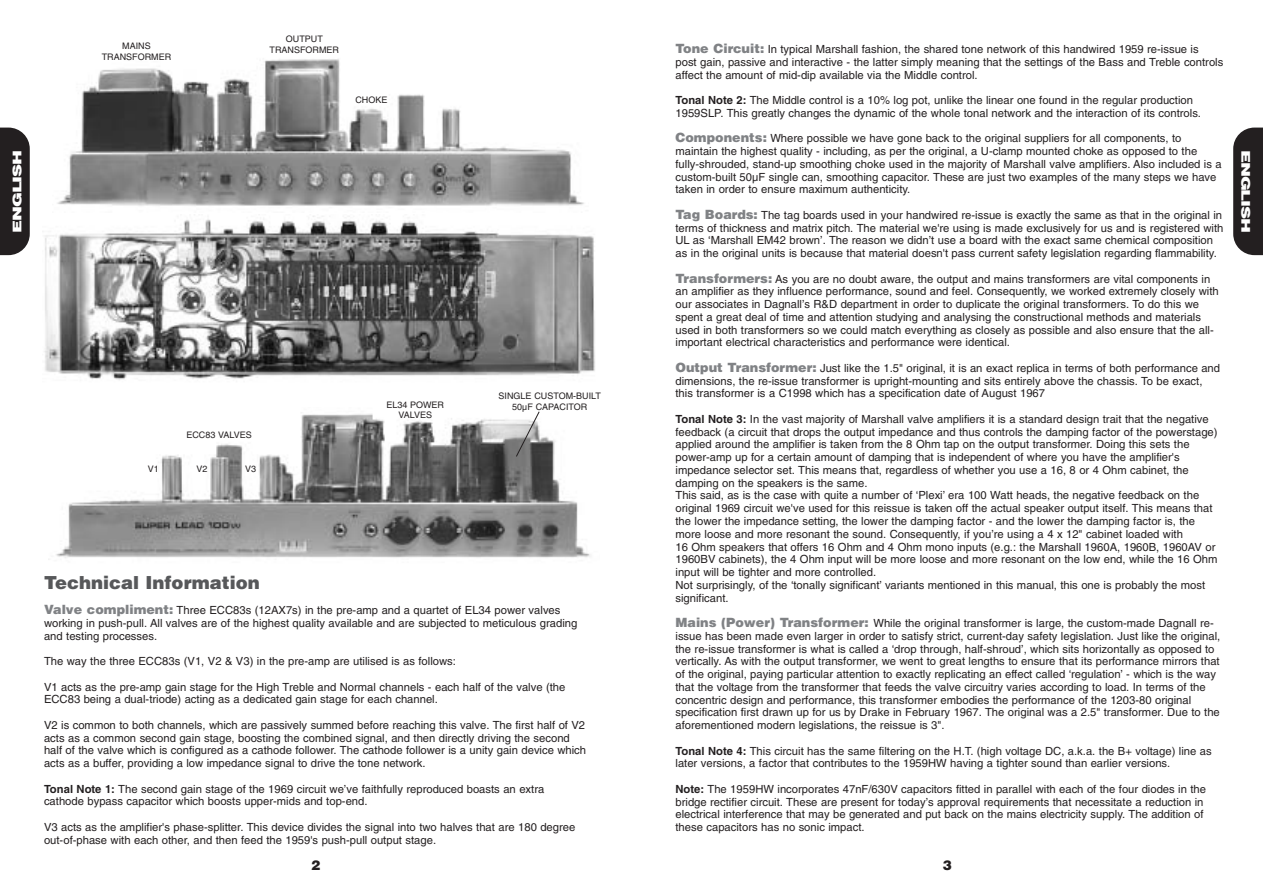
<style>
.page{position:relative;width:1263px;height:893px;background:#fff}
.page>*{position:absolute;margin:0;border:0;box-sizing:border-box;transform-origin:0 0}
.t1{font:900 18px "Helvetica";color:#57585a}
.t2{font:900 13.5px "Helvetica";color:#231f20}
.t3{font:900 12px "Helvetica";letter-spacing:-.065em;color:#fff;scale:1.5 1}
.t4{font:11.25px/12.8px "Helvetica";color:#231f20}
.t5{font:9px/10.5px "Helvetica";color:#231f20;text-align:center}
.s1{font-weight:900;font-size:12.75px;color:#808285}
.s2{font-weight:700}
</style>
<div class="page">
<img style="left:57px;top:59px;width:527px;height:147px">
<img style="left:44px;top:216px;width:551px;height:164px">
<img style="left:48px;top:412px;width:542px;height:148px">
<svg style="left:0;top:128px;width:30px;height:127px;background:#2f2b2c"></svg>
<svg style="left:1233px;top:128px;width:30px;height:127px;background:#2f2b2c"></svg>
<svg style="left:515px;top:411px;width:25px;height:46px"></svg>
<p class="t5" style="left:102px;top:41px;width:71px">MAINS<br>TRANSFORMER</p>
<p class="t5" style="left:270px;top:34px;width:71px">OUTPUT<br>TRANSFORMER</p>
<p class="t4" style="left:675px;top:44px;width:549px"><span class="s1">Tone Circuit:</span> In typical Marshall fashion, the shared tone network of this handwired 1959 re-issue is<br>post gain, passive and interactive - the latter simply meaning that the settings of the Bass and Treble controls affect the amount of mid-dip available via the Middle control.</p>
<p class="t4" style="left:675px;top:95px;width:527px"><span class="s2">Tonal Note 2:</span> The Middle control is a 10% log pot, unlike the linear one found in the regular production<br>1959SLP. This greatly changes the dynamic of the whole tonal network and the interaction of its controls.</p>
<p class="t4" style="left:675px;top:133px;width:548px"><span class="s1">Components:</span> Where possible we have gone back to the original suppliers for all components, to maintain the highest quality - including, as per the original, a U-clamp mounted choke as opposed to the fully-shrouded, stand-up smoothing choke used in the majority of Marshall valve amplifiers. Also included is a custom-built 50µF single can, smoothing capacitor. These are just two examples of the many steps we have taken in order to ensure maximum authenticity.</p>
<p class="t4" style="left:675px;top:210px;width:549px"><span class="s1">Tag Boards:</span> The tag boards used in your handwired re-issue is exactly the same as that in the original in terms of thickness and matrix pitch. The material we're using is made exclusively for us and is registered with UL as ‘Marshall EM42 brown’. The reason we didn’t use a board with the exact same chemical composition as in the original units is because that material doesn't pass current safety legislation regarding flammability.</p>
<p class="t4" style="left:675px;top:273px;width:545px"><span class="s1">Transformers:</span> As you are no doubt aware, the output and mains transformers are vital components in an amplifier as they influence performance, sound and feel. Consequently, we worked extremely closely with our associates in Dagnall’s R&amp;D department in order to duplicate the original transformers. To do this we spent a great deal of time and attention studying and analysing the constructional methods and materials used in both transformers so we could match everything as closely as possible and also ensure that the all&shy;important electrical characteristics and performance were identical.</p>
<p class="t4" style="left:675px;top:363px;width:546px"><span class="s1">Output Transformer:</span> Just like the 1.5" original, it is an exact replica in terms of both performance and dimensions, the re-issue transformer is upright-mounting and sits entirely above the chassis. To be exact, this transformer is a C1998 which has a specification date of August 1967</p>
<p class="t4" style="left:675px;top:414px;width:544px"><span class="s2">Tonal Note 3:</span> In the vast majority of Marshall valve amplifiers it is a standard design trait that the negative feedback (a circuit that drops the output impedance and thus controls the damping factor of the powerstage) applied around the amplifier is taken from the 8 Ohm tap on the output transformer. Doing this sets the power-amp up for a certain amount of damping that is independent of where you have the amplifier's impedance selector set. This means that, regardless of whether you use a 16, 8 or 4 Ohm cabinet, the damping on the speakers is the same.<br>This said, as is the case with quite a number of ‘Plexi’ era 100 Watt heads, the negative feedback on the original 1969 circuit we've used for this reissue is taken off the actual speaker output itself. This means that the lower the impedance setting, the lower the damping factor - and the lower the damping factor is, the more loose and more resonant the sound. Consequently, if you’re using a 4 x 12" cabinet loaded with<br>16 Ohm speakers that offers 16 Ohm and 4 Ohm mono inputs (e.g.: the Marshall 1960A, 1960B, 1960AV or 1960BV cabinets), the 4 Ohm input will be more loose and more resonant on the low end, while the 16 Ohm input will be tighter and more controlled.<br>Not surprisingly, of the ‘tonally significant’ variants mentioned in this manual, this one is probably the most significant.</p>
<p class="t4" style="left:675px;top:618px;width:546px"><span class="s1">Mains (Power) Transformer:</span> While the original transformer is large, the custom-made Dagnall re&shy;issue has been made even larger in order to satisfy strict, current-day safety legislation. Just like the original, the re-issue transformer is what is called a ‘drop through, half-shroud’, which sits horizontally as opposed to vertically. As with the output transformer, we went to great lengths to ensure that its performance mirrors that of the original, paying particular attention to exactly replicating an effect called ‘regulation’ - which is the way that the voltage from the transformer that feeds the valve circuitry varies according to load. In terms of the concentric design and performance, this transformer embodies the performance of the 1203-80 original specification first drawn up for us by Drake in February 1967. The original was a 2.5" transformer. Due to the aforementioned modern legislations, the reissue is 3".</p>
<p class="t4" style="left:675px;top:745px;width:538px"><span class="s2">Tonal Note 4:</span> This circuit has the same filtering on the H.T. (high voltage DC, a.k.a. the B+ voltage) line as later versions, a factor that contributes to the 1959HW having a tighter sound than earlier versions.</p>
<p class="t4" style="left:675px;top:783px;width:532px"><span class="s2">Note:</span> The 1959HW incorporates 47nF/630V capacitors fitted in parallel with each of the four diodes in the bridge rectifier circuit. These are present for today’s approval requirements that necessitate a reduction in electrical interference that may be generated and put back on the mains electricity supply. The addition of these capacitors has no sonic impact.</p>
<p class="t5" style="left:355px;top:96px;width:34px">CHOKE</p>
<p class="t3" style="left:10px;top:233px;width:57px;rotate:-90deg">ENGLISH</p>
<p class="t3" style="left:1253px;top:150px;width:57px;rotate:90deg">ENGLISH</p>
<p class="t5" style="left:499px;top:392px;width:104px">SINGLE CUSTOM-BUILT</p>
<p class="t5" style="left:386px;top:400px;width:59px">EL34 POWER</p>
<p class="t5" style="left:512px;top:402px;width:77px">50µF CAPACITOR</p>
<p class="t5" style="left:398px;top:411px;width:35px">VALVES</p>
<p class="t5" style="left:186px;top:430px;width:67px">ECC83 VALVES</p>
<p class="t5" style="left:148px;top:465px;width:13px">V1</p>
<p class="t5" style="left:196px;top:465px;width:13px">V2</p>
<p class="t5" style="left:245px;top:465px;width:13px">V3</p>
<h1 class="t1" style="left:44px;top:572px;width:217px">Technical Information</h1>
<p class="t4" style="left:44px;top:605px;width:535px"><span class="s1">Valve compliment:</span> Three ECC83s (12AX7s) in the pre-amp and a quartet of EL34 power valves working in push-pull. All valves are of the highest quality available and are subjected to meticulous grading and testing processes.</p>
<p class="t4" style="left:44px;top:656px;width:413px">The way the three ECC83s (V1, V2 &amp; V3) in the pre-amp are utilised is as follows:</p>
<p class="t4" style="left:44px;top:681px;width:523px">V1 acts as the pre-amp gain stage for the High Treble and Normal channels - each half of the valve (the<br>ECC83 being a dual-triode) acting as a dedicated gain stage for each channel.</p>
<p class="t4" style="left:44px;top:719px;width:544px">V2 is common to both channels, which are passively summed before reaching this valve. The first half of V2 acts as a common second gain stage, boosting the combined signal, and then directly driving the second half of the valve which is configured as a cathode follower. The cathode follower is a unity gain device which acts as a buffer, providing a low impedance signal to drive the tone network.</p>
<p class="t4" style="left:44px;top:783px;width:502px"><span class="s2">Tonal Note 1:</span> The second gain stage of the 1969 circuit we’ve faithfully reproduced boasts an extra cathode bypass capacitor which boosts upper-mids and top-end.</p>
<p class="t4" style="left:44px;top:821px;width:533px">V3 acts as the amplifier's phase-splitter. This device divides the signal into two halves that are 180 degree out-of-phase with each other, and then feed the 1959's push-pull output stage.</p>
<p class="t2" style="left:311px;top:858px;width:11px">2</p>
<p class="t2" style="left:943px;top:858px;width:11px">3</p>
</div>
